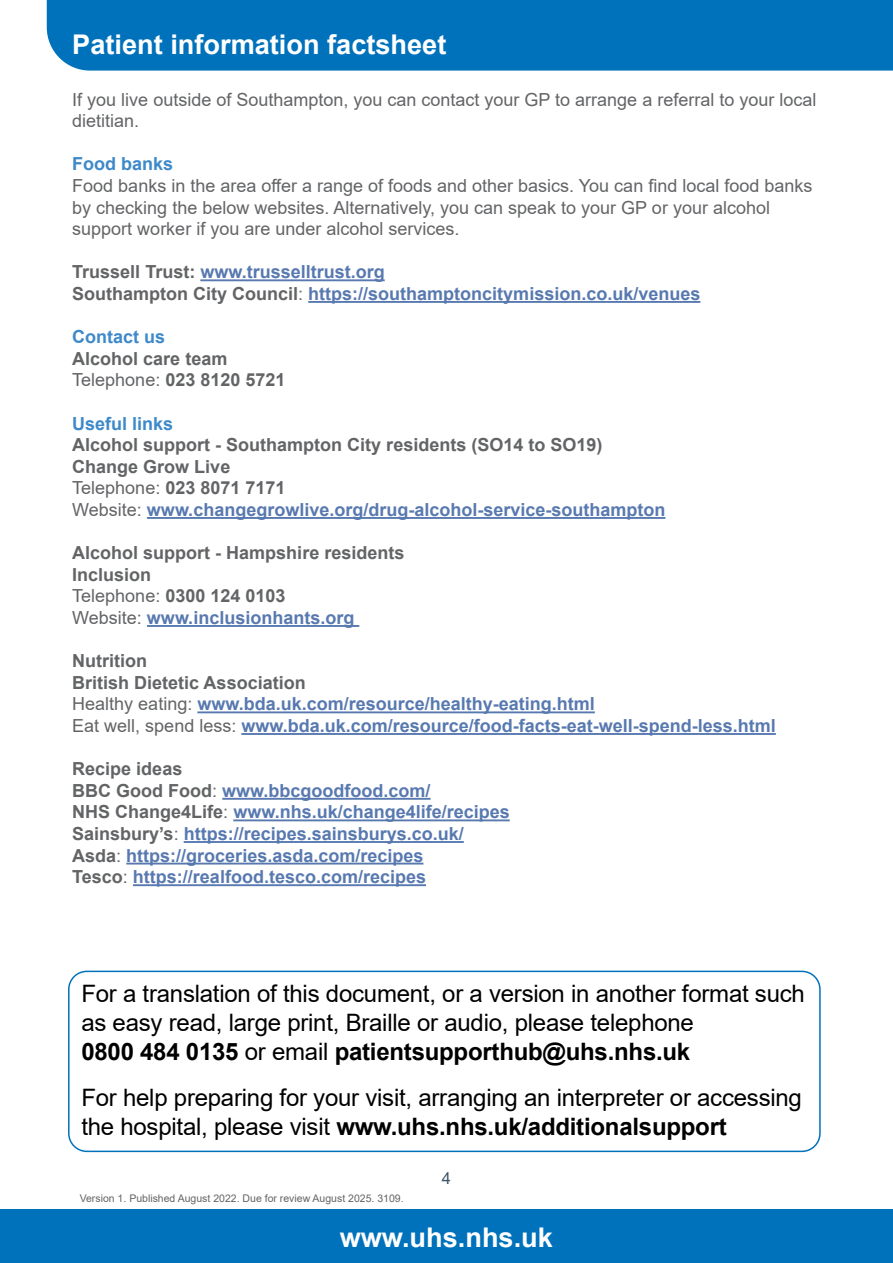
<style>
.page{position:relative;width:893px;height:1263px;background:#fff}
.page>*{position:absolute;margin:0;border:0;box-sizing:border-box;transform-origin:0 0}
.t1{font:700 27.15px "Arial";color:#fff}
.t2{font:24px/28.8px "Arial";letter-spacing:-.01em;color:#000}
.t3{font:700 18px/21.6px "Arial";color:#5879b0}
.t4{font:18px/21.6px "Arial";color:#636466}
.t5{font:700 18px/21.6px "Arial";color:#636466}
.t6{font:700 18px "Arial";color:#3d89c9}
.t7{font:16.5px "Arial";color:#3d5567}
.t8{font:10.5px "Arial";color:#636466}
.s1{color:#636466}
.s2{font-weight:400;color:#636466}
.s3{font-weight:400}
.s4{color:#5879b0}
.s5{font-weight:700}
</style>
<div class="page">
<div style="left:0;top:1209px;width:893px;height:54px;background:#0072bc"></div>
<div style="left:46px;top:0;width:847px;height:71px;background:#0072bc"></div>
<div style="left:68px;top:971px;width:753px;height:181px;border:2px solid #0072bc;border-radius:18px"></div>
<hr style="left:200px;top:279px;width:185px;height:2px;background:#5879b0">
<hr style="left:308px;top:301px;width:392px;height:2px;background:#5879b0">
<hr style="left:147px;top:517px;width:518px;height:2px;background:#5879b0">
<hr style="left:147px;top:625px;width:212px;height:2px;background:#5879b0">
<hr style="left:197px;top:711px;width:398px;height:2px;background:#5879b0">
<hr style="left:241px;top:733px;width:535px;height:2px;background:#5879b0">
<hr style="left:222px;top:798px;width:209px;height:2px;background:#5879b0">
<hr style="left:233px;top:819px;width:277px;height:2px;background:#5879b0">
<hr style="left:184px;top:841px;width:280px;height:2px;background:#5879b0">
<hr style="left:126px;top:863px;width:297px;height:1px;background:#5879b0">
<hr style="left:133px;top:884px;width:293px;height:2px;background:#5879b0">
<h1 class="t1" style="left:72px;top:25px;width:376px">Patient information factsheet</h1>
<p class="t4" style="left:72px;top:88px;width:746px">If you live outside of Southampton, you can contact your GP to arrange a referral to your local dietitian.</p>
<p class="t6" style="left:72px;top:151px;width:103px">Food banks</p>
<p class="t4" style="left:72px;top:175px;width:742px">Food banks in the area offer a range of foods and other basics. You can find local food banks by checking the below websites. Alternatively, you can speak to your GP or your alcohol support worker if you are under alcohol services.</p>
<p class="t3" style="left:72px;top:261px;width:630px"><span class="s1">Trussell Trust:</span> www.trusselltrust.org<br><span class="s1">Southampton City Council</span><span class="s2">:</span> https://southamptoncitymission.co.uk/venues</p>
<p class="t6" style="left:72px;top:324px;width:95px">Contact us</p>
<p class="t5" style="left:72px;top:348px;width:215px">Alcohol care team<br><span class="s3">Telephone:</span> 023 8120 5721</p>
<p class="t6" style="left:72px;top:411px;width:103px">Useful links</p>
<p class="t5" style="left:72px;top:434px;width:595px">Alcohol support - Southampton City residents (SO14 to SO19)<br>Change Grow Live<br><span class="s3">Telephone:</span> 023 8071 7171<br><span class="s3">Website:</span> <span class="s4">www.changegrowlive.org/drug-alcohol-service-southampton</span></p>
<p class="t5" style="left:72px;top:542px;width:334px">Alcohol support - Hampshire residents<br>Inclusion<br><span class="s3">Telephone:</span> 0300 124 0103<br><span class="s3">Website:</span> <span class="s4">www.inclusionhants.org</span></p>
<p class="t3" style="left:72px;top:650px;width:705px"><span class="s1">Nutrition<br>British Dietetic Association<br></span><span class="s2">Healthy eating:</span> www.bda.uk.com/resource/healthy-eating.html<br><span class="s2">Eat well, spend less:</span> www.bda.uk.com/resource/food-facts-eat-well-spend-less.html</p>
<p class="t3" style="left:72px;top:758px;width:439px"><span class="s1">Recipe ideas<br>BBC Good Food</span><span class="s2">:</span> www.bbcgoodfood.com/<br><span class="s1">NHS Change4Life</span><span class="s2">:</span> www.nhs.uk/change4life/recipes <span class="s1">Sainsbury’s</span><span class="s2">:</span> https://recipes.sainsburys.co.uk/ <span class="s1">Asda</span><span class="s2">:</span> https://groceries.asda.com/recipes<br><span class="s1">Tesco</span><span class="s2">:</span> https://realfood.tesco.com/recipes</p>
<h2 class="t2" style="left:81px;top:979px;width:725px">For a translation of this document, or a version in another format such as easy read, large print, Braille or audio, please telephone<br><span class="s5">0800 484 0135</span> or email <span class="s5">patientsupporthub@uhs.nhs.uk</span></h2>
<h2 class="t2" style="left:81px;top:1083px;width:722px">For help preparing for your visit, arranging an interpreter or accessing the hospital, please visit <span class="s5">www.uhs.nhs.uk/additionalsupport</span></h2>
<p class="t7" style="left:442px;top:1166px;width:11px">4</p>
<p class="t8" style="left:80px;top:1190px;width:325px">Version 1. Published August 2022. Due for review August 2025. 3109.</p>
<h1 class="t1" style="left:340px;top:1218px;width:215px">www.uhs.nhs.uk</h1>
</div>
